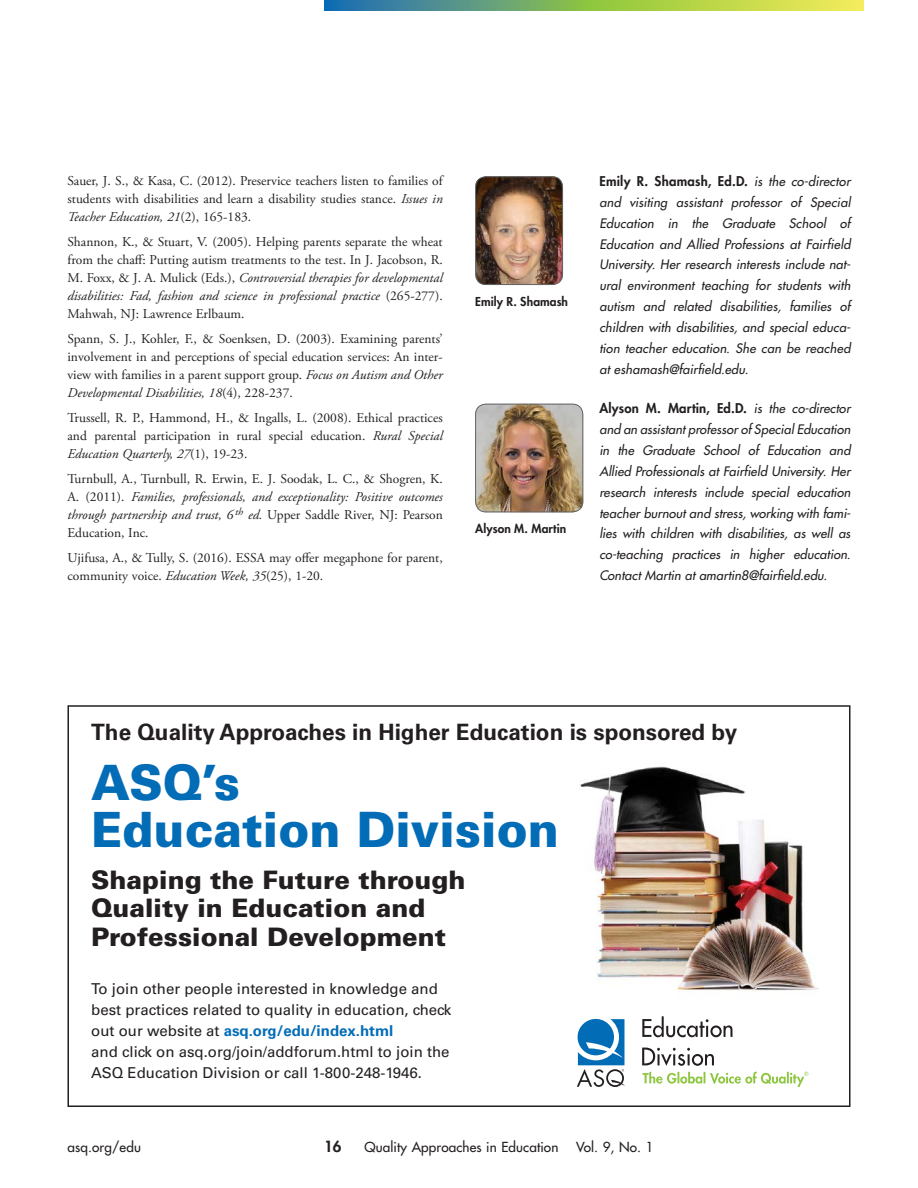
<style>
.page{position:relative;width:918px;height:1188px;background:#fff}
.page>*{position:absolute;margin:0;border:0;box-sizing:border-box;transform-origin:0 0}
.t1{font:900 48.75px/46.8px "Univers LT Std";color:#036cb6;scale:.96 1}
.t2{font:900 25.5px/28.5px "Univers LT Std";color:#231f20}
.t3{font:700 22.5px "Univers LT Std";color:#231f20}
.t4{font:15px/21px "Univers LT Std";color:#231f20}
.t5{font:800 15px "Futura Std";color:#231f20}
.t6{font:13.5px/18px "Adobe Garamond Pro";color:#231f20;text-align:justify}
.t7{font:500 13.5px "Futura Std";letter-spacing:.01em;color:#231f20}
.t8{font:800 13.2px "Futura Std";letter-spacing:.02em;color:#231f20}
.t9{font:italic 500 12.75px/20.9px "Futura Std";letter-spacing:.015em;color:#231f20;text-align:justify}
.t10{font:800 12px "Futura Std";letter-spacing:.01em;color:#231f20}
.s1{font-style:italic}
.s2{font-weight:500;font-style:italic;font-size:12.75px}
.s3{font-weight:700;color:#036cb6}
</style>
<div class="page">
<svg style="left:324px;top:0;width:540px;height:11px;background:#8cb867"></svg>
<img style="left:476px;top:178px;width:87px;height:107px">
<div style="left:475px;top:176px;width:88px;height:109px;border:1px solid #636466;border-radius:10px"></div>
<img style="left:475px;top:404px;width:108px;height:108px">
<div style="left:475px;top:404px;width:108px;height:108px;border:1px solid #636466;border-radius:10px"></div>
<img style="left:580px;top:766px;width:239px;height:226px">
<div style="left:68px;top:705px;width:782px;height:402px;border:2px solid #231f20"></div>
<svg style="left:642px;top:1016px;width:91px;height:21px"></svg>
<svg style="left:642px;top:1048px;width:72px;height:18px"></svg>
<svg style="left:643px;top:1072px;width:165px;height:15px"></svg>
<svg style="left:577px;top:1019px;width:48px;height:68px"></svg>
<p class="t6" style="left:68px;top:172px;width:377px">Sauer, J. S., &amp; Kasa, C. (2012). Preservice teachers listen to families of students with disabilities and learn a disability studies stance. <span class="s1">Issues in Teacher Education, 21</span>(2), 165-183.</p>
<p class="t6" style="left:68px;top:233px;width:377px">Shannon, K., &amp; Stuart, V. (2005). Helping parents separate the wheat from the chaff: Putting autism treatments to the test. In J. Jacobson, R.<br>M. Foxx, &amp; J. A. Mulick (Eds.), <span class="s1">Controversial therapies for developmental disabilities: Fad, fashion and science in professional practice</span> (265-277).<br>Mahwah, NJ: Lawrence Erlbaum.</p>
<p class="t6" style="left:68px;top:330px;width:377px">Spann, S. J., Kohler, F., &amp; Soenksen, D. (2003). Examining parents’ involvement in and perceptions of special education services: An inter&shy;view with families in a parent support group. <span class="s1">Focus on Autism and Other Developmental Disabilities, 18</span>(4), 228-237.</p>
<p class="t6" style="left:68px;top:409px;width:377px">Trussell, R. P., Hammond, H., &amp; Ingalls, L. (2008). Ethical practices and parental participation in rural special education. <span class="s1">Rural Special Education Quarterly, 27</span>(1), 19-23.</p>
<p class="t6" style="left:67px;top:470px;width:377px">Turnbull, A., Turnbull, R. Erwin, E. J. Soodak, L. C., &amp; Shogren, K.<br>A. (2011). <span class="s1">Families, professionals, and exceptionality: Positive outcomes through partnership and trust, 6</span> <sup>th</sup> <span class="s1">ed.</span> Upper Saddle River, NJ: Pearson Education, Inc.</p>
<p class="t6" style="left:67px;top:549px;width:377px">Ujifusa, A., &amp; Tully, S. (2016). ESSA may offer megaphone for parent, community voice. <span class="s1">Education Week, 35</span>(25), 1-20.</p>
<p class="t10" style="left:475px;top:294px;width:94px">Emily R. Shamash</p>
<p class="t10" style="left:475px;top:521px;width:93px">Alyson M. Martin</p>
<p class="t8" style="left:599px;top:173px;width:253px">Emily R. Shamash, Ed.D. <span class="s2">is the co-director</span></p>
<p class="t9" style="left:599px;top:192px;width:253px">and visiting assistant professor of Special Education in the Graduate School of Education and Allied Professions at Fairfield University. Her research interests include nat&shy;ural environment teaching for students with autism and related disabilities, families of children with disabilities, and special educa&shy;tion teacher education. She can be reached at eshamash@fairfield.edu.</p>
<p class="t8" style="left:599px;top:400px;width:253px">Alyson M. Martin, Ed.D. <span class="s2">is the co-director</span></p>
<p class="t9" style="left:599px;top:419px;width:253px">and an assistant professor of Special Education in the Graduate School of Education and Allied Professionals at Fairfield University. Her research interests include special education teacher burnout and stress, working with fami&shy;lies with children with disabilities, as well as co-teaching practices in higher education.<br>Contact Martin at amartin8@fairfield.edu.</p>
<h3 class="t3" style="left:91px;top:719px;width:648px">The Quality Approaches in Higher Education is sponsored by</h3>
<h1 class="t1" style="left:91px;top:759px;width:489px">ASQ’s<br>Education Division</h1>
<h2 class="t2" style="left:91px;top:865px;width:376px">Shaping the Future through<br>Quality in Education and<br>Professional Development</h2>
<p class="t4" style="left:91px;top:978px;width:362px">To join other people interested in knowledge and best practices related to quality in education, check out our website at <span class="s3">asq.org/edu/index.html<br></span>and click on asq.org/join/addforum.html to join the ASQ Education Division or call 1-800-248-1946.</p>
<p class="t7" style="left:68px;top:1138px;width:75px">asq.org/edu</p>
<p class="t5" style="left:324px;top:1137px;width:19px">16</p>
<p class="t7" style="left:364px;top:1138px;width:195px">Quality Approaches in Education</p>
<p class="t7" style="left:576px;top:1138px;width:79px">Vol. 9, No. 1</p>
</div>
